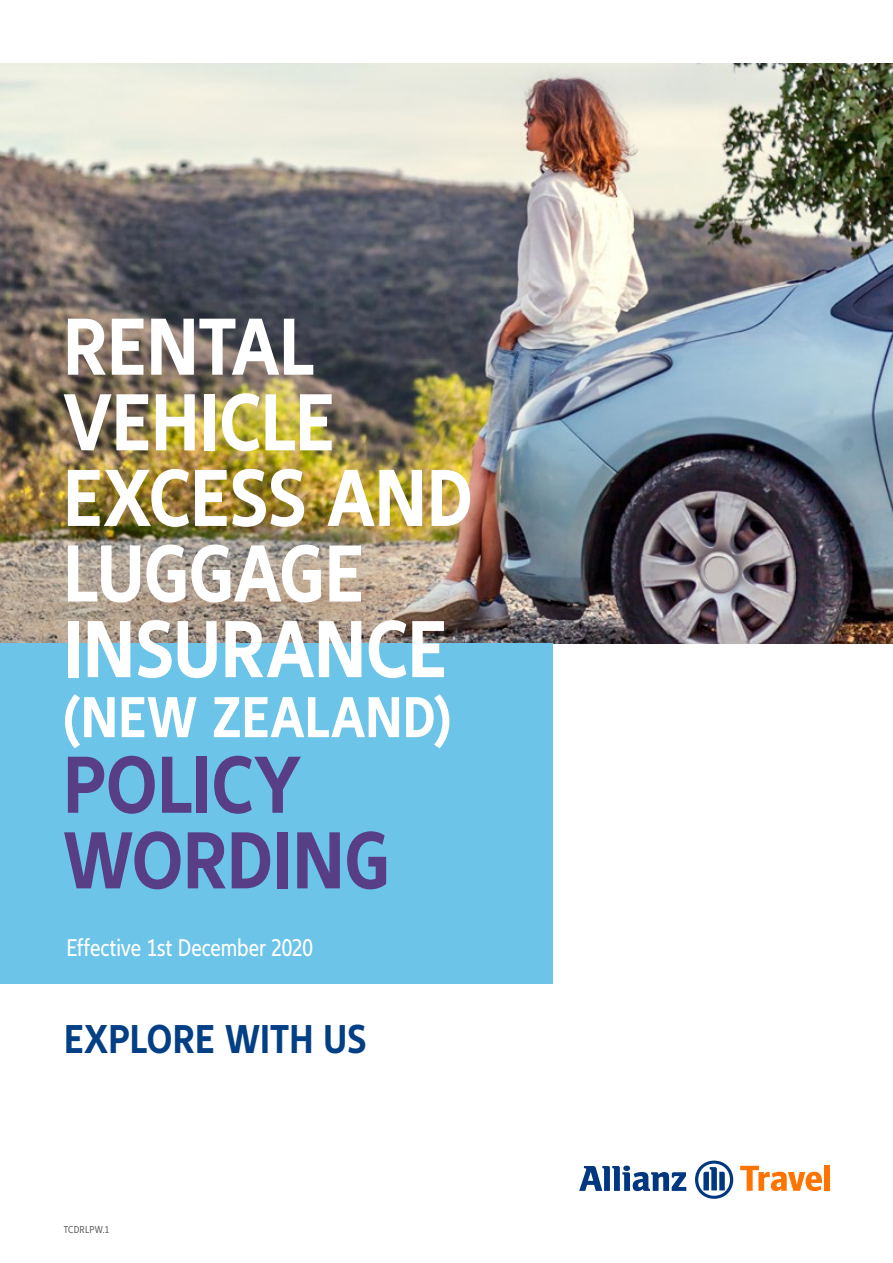
<style>
.page{position:relative;width:893px;height:1263px;background:#fff}
.page>*{position:absolute;margin:0;border:0;box-sizing:border-box;transform-origin:0 0}
.t1{font:700 condensed 84px/75.6px "Allianz Neo";color:#fff}
.t2{font:700 condensed 84px/75.6px "Allianz Neo";color:#583f85}
.t3{font:700 condensed 60px "Allianz Neo";letter-spacing:.005em;color:#fff}
.t4{font:700 condensed 41.85px "Allianz Neo";color:#033f85}
.t5{font:condensed 25.2px "Allianz Neo";letter-spacing:-.005em;color:#fff}
.t6{font:condensed 10.5px "Allianz Neo";letter-spacing:.025em;color:#646363}
</style>
<div class="page">
<img style="left:0;top:64px;width:893px;height:579px">
<div style="left:0;top:643px;width:553px;height:341px;background:#6cc4e9"></div>
<svg style="left:579px;top:1165px;width:107px;height:26px"></svg>
<svg style="left:695px;top:1160px;width:38px;height:39px"></svg>
<svg style="left:740px;top:1166px;width:82px;height:25px"></svg>
<div style="left:825px;top:1166px;width:5px;height:25px;background:#ff7300"></div>
<p class="t1" style="left:63px;top:311px;width:411px">RENTAL<br>VEHICLE<br>EXCESS AND<br>LUGGAGE<br>INSURANCE</p>
<p class="t3" style="left:63px;top:682px;width:389px">(NEW ZEALAND)</p>
<p class="t2" style="left:63px;top:749px;width:328px">POLICY<br>WORDING</p>
<p class="t5" style="left:66px;top:933px;width:248px">Effective 1st December 2020</p>
<p class="t4" style="left:64px;top:1015px;width:304px">EXPLORE WITH US</p>
<p class="t6" style="left:64px;top:1223px;width:47px">TCDRLPW.1</p>
</div>
